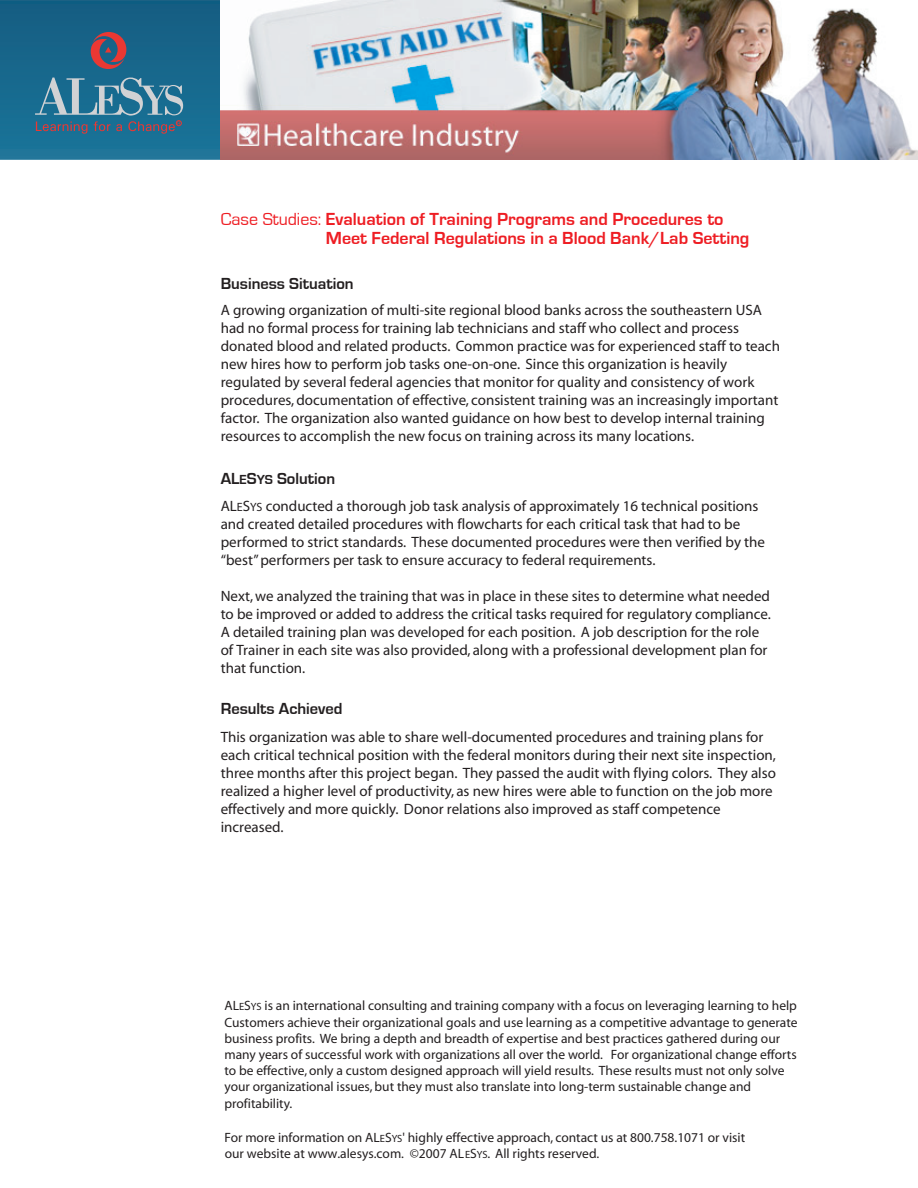
<style>
.page{position:relative;width:918px;height:1188px;background:#fff}
.page>*{position:absolute;margin:0;border:0;box-sizing:border-box;transform-origin:0 0}
.t1{font:700 18px/19.5px "Eurostile";color:#ee1d23}
.t2{font:700 16.5px "Eurostile";color:#231f20}
.t3{font:15px/18px "Myriad";color:#231f20}
.t4{font:13.5px/16.2px "Myriad";color:#231f20}
.s1{font-weight:400}
.s2{font-size:13.5px}
.s3{font-size:12px}
.s4{font-size:10.5px}
</style>
<div class="page">
<div style="left:1px;top:0;width:253px;height:160px;background:linear-gradient(to bottom,#145c81,#1b759a)"></div>
<svg style="left:91px;top:32px;width:35px;height:37px"></svg>
<svg style="left:35px;top:78px;width:148px;height:56px;background:#457e9a"></svg>
<img style="left:220px;top:0;width:698px;height:160px">
<p class="t1" style="left:326px;top:209px;width:425px;text-indent:-105px"><span class="s1">Case Studies:</span> Evaluation of Training Programs and Procedures to<br>Meet Federal Regulations in a Blood Bank/Lab Setting</p>
<p class="t2" style="left:221px;top:274px;width:134px">Business Situation</p>
<p class="t3" style="left:221px;top:302px;width:561px">A growing organization of multi-site regional blood banks across the southeastern USA had no formal process for training lab technicians and staff who collect and process donated blood and related products. Common practice was for experienced staff to teach new hires how to perform job tasks one-on-one. Since this organization is heavily regulated by several federal agencies that monitor for quality and consistency of work procedures, documentation of effective, consistent training was an increasingly important factor. The organization also wanted guidance on how best to develop internal training resources to accomplish the new focus on training across its many locations.</p>
<p class="t2" style="left:221px;top:470px;width:116px">AL<span class="s2">E</span>S<span class="s2">YS</span> Solution</p>
<p class="t3" style="left:221px;top:498px;width:546px">AL<span class="s3">E</span>S<span class="s3">YS</span> conducted a thorough job task analysis of approximately 16 technical positions and created detailed procedures with flowcharts for each critical task that had to be performed to strict standards. These documented procedures were then verified by the “best” performers per task to ensure accuracy to federal requirements.</p>
<p class="t3" style="left:221px;top:588px;width:552px">Next, we analyzed the training that was in place in these sites to determine what needed to be improved or added to address the critical tasks required for regulatory compliance.<br>A detailed training plan was developed for each position. A job description for the role of Trainer in each site was also provided, along with a professional development plan for that function.</p>
<p class="t2" style="left:221px;top:699px;width:123px">Results Achieved</p>
<p class="t3" style="left:221px;top:729px;width:557px">This organization was able to share well-documented procedures and training plans for each critical technical position with the federal monitors during their next site inspection, three months after this project began. They passed the audit with flying colors. They also realized a higher level of productivity, as new hires were able to function on the job more effectively and more quickly. Donor relations also improved as staff competence increased.</p>
<p class="t4" style="left:224px;top:998px;width:575px">AL<span class="s4">E</span>S<span class="s4">YS</span> is an international consulting and training company with a focus on leveraging learning to help Customers achieve their organizational goals and use learning as a competitive advantage to generate business profits. We bring a depth and breadth of expertise and best practices gathered during our many years of successful work with organizations all over the world. For organizational change efforts to be effective, only a custom designed approach will yield results. These results must not only solve your organizational issues, but they must also translate into long-term sustainable change and profitability.</p>
<p class="t4" style="left:224px;top:1130px;width:522px">For more information on AL<span class="s4">E</span>S<span class="s4">YS</span>' highly effective approach, contact us at 800.758.1071 or visit our website at www.alesys.com. ©2007 AL<span class="s4">E</span>S<span class="s4">YS</span>. All rights reserved.</p>
</div>
